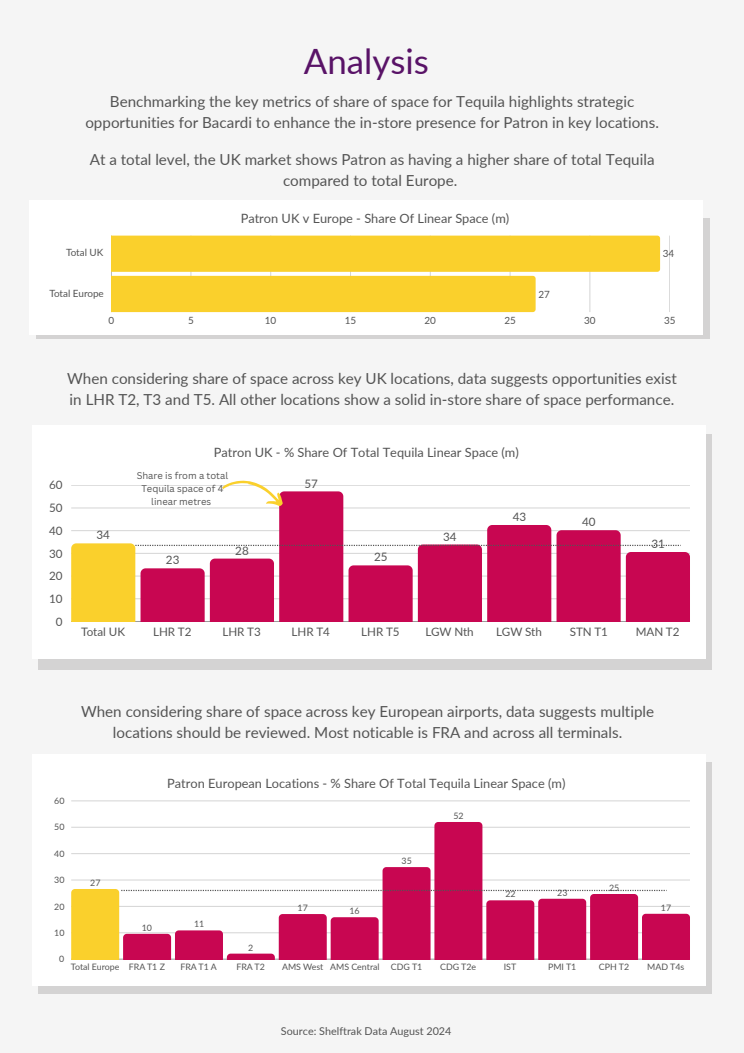
<style>
.page{position:relative;width:744px;height:1053px;background:#fff}
.page>*{position:absolute;margin:0;border:0;box-sizing:border-box;transform-origin:0 0}
.t1{font:34.88px "Lato";color:#591367}
.t2{font:15.2px/21px "Lato";color:#545454;text-align:center}
.t3{font:12.8px "Lato";color:#545454}
.t4{font:11.64px "Lato";color:#545454}
.t5{font:10.8px "Lato";color:#545454}
.t6{font:9.92px "Lato";color:#545454}
.t7{font:9.44px/13.1px "Canva Sans";color:#545454;text-align:center}
.t8{font:8.84px "Lato";color:#545454}
</style>
<div class="page">
<div style="left:0;top:0;width:744px;height:1052px;background:#f5f5f5"></div>
<div style="left:38px;top:434px;width:673px;height:235px;background:#d4d3d3"></div>
<div style="left:32px;top:425px;width:674px;height:234px;background:#fff"></div>
<hr style="left:71px;top:621px;width:619px;height:1px;background:#545454;opacity:.6">
<div style="left:38px;top:762px;width:673px;height:232px;background:#d4d3d3"></div>
<div style="left:32px;top:754px;width:674px;height:232px;background:#fff"></div>
<hr style="left:71px;top:800px;width:619px;height:1px;background:#e4e4e4">
<div style="left:36px;top:219px;width:674px;height:120px;background:linear-gradient(to right,#d4d3d3,#d4d3d3)"></div>
<div style="left:30px;top:200px;width:673px;height:134px;background:#fff"></div>
<svg style="left:111px;top:235px;width:549px;height:77px;background:#fad74e"></svg>
<svg style="left:71px;top:480px;width:619px;height:141px"></svg>
<svg style="left:71px;top:822px;width:619px;height:137px"></svg>
<h1 class="t1" style="left:304px;top:37px;width:127px">Analysis</h1>
<p class="t2" style="left:85px;top:90px;width:575px">Benchmarking the key metrics of share of space for Tequila highlights strategic opportunities for Bacardi to enhance the in-store presence for Patron in key locations.</p>
<p class="t2" style="left:90px;top:148px;width:566px">At a total level, the UK market shows Patron as having a higher share of total Tequila compared to total Europe.</p>
<p class="t6" style="left:66px;top:246px;width:39px">Total UK</p>
<p class="t6" style="left:49px;top:286px;width:56px">Total Europe</p>
<p class="t3" style="left:241px;top:209px;width:270px">Patron UK v Europe - Share Of Linear Space (m)</p>
<p class="t6" style="left:538px;top:287px;width:13px">27</p>
<p class="t6" style="left:663px;top:246px;width:13px">34</p>
<p class="t6" style="left:108px;top:314px;width:7px">0</p>
<p class="t6" style="left:188px;top:314px;width:7px">5</p>
<p class="t6" style="left:265px;top:314px;width:13px">10</p>
<p class="t6" style="left:345px;top:314px;width:13px">15</p>
<p class="t6" style="left:425px;top:314px;width:13px">20</p>
<p class="t6" style="left:505px;top:314px;width:13px">25</p>
<p class="t6" style="left:584px;top:314px;width:13px">30</p>
<p class="t6" style="left:664px;top:314px;width:13px">35</p>
<p class="t2" style="left:67px;top:367px;width:611px;text-align:left">When considering share of space across key UK locations, data suggests opportunities exist in LHR T2, T3 and T5. All other locations show a solid in-store share of space performance.</p>
<p class="t4" style="left:49px;top:477px;width:15px">60</p>
<p class="t4" style="left:49px;top:499px;width:15px">50</p>
<p class="t4" style="left:49px;top:522px;width:15px">40</p>
<p class="t4" style="left:49px;top:545px;width:15px">30</p>
<p class="t4" style="left:49px;top:567px;width:15px">20</p>
<p class="t4" style="left:49px;top:590px;width:15px">10</p>
<p class="t4" style="left:56px;top:613px;width:8px">0</p>
<p class="t3" style="left:214px;top:443px;width:307px">Patron UK - % Share Of Total Tequila Linear Space (m)</p>
<p class="t4" style="left:97px;top:527px;width:15px">34</p>
<p class="t7" style="left:137px;top:468px;width:93px">Share is from a total<br>Tequila space of 4 linear metres</p>
<p class="t4" style="left:166px;top:552px;width:15px">23</p>
<p class="t4" style="left:235px;top:542px;width:15px">28</p>
<p class="t4" style="left:305px;top:475px;width:15px">57</p>
<p class="t4" style="left:374px;top:549px;width:15px">25</p>
<p class="t4" style="left:443px;top:528px;width:15px">34</p>
<p class="t4" style="left:513px;top:508px;width:15px">43</p>
<p class="t4" style="left:582px;top:513px;width:15px">40</p>
<p class="t4" style="left:651px;top:535px;width:15px">31</p>
<p class="t4" style="left:81px;top:623px;width:45px">Total UK</p>
<p class="t4" style="left:153px;top:623px;width:40px">LHR T2</p>
<p class="t4" style="left:222px;top:623px;width:40px">LHR T3</p>
<p class="t4" style="left:292px;top:623px;width:40px">LHR T4</p>
<p class="t4" style="left:361px;top:623px;width:40px">LHR T5</p>
<p class="t4" style="left:425px;top:623px;width:50px">LGW Nth</p>
<p class="t4" style="left:496px;top:623px;width:47px">LGW Sth</p>
<p class="t4" style="left:570px;top:623px;width:40px">STN T1</p>
<p class="t4" style="left:636px;top:623px;width:45px">MAN T2</p>
<p class="t8" style="left:54px;top:794px;width:12px">60</p>
<p class="t8" style="left:54px;top:820px;width:12px">50</p>
<p class="t8" style="left:54px;top:847px;width:12px">40</p>
<p class="t8" style="left:54px;top:873px;width:12px">30</p>
<p class="t8" style="left:54px;top:900px;width:12px">20</p>
<p class="t8" style="left:54px;top:926px;width:12px">10</p>
<p class="t2" style="left:81px;top:700px;width:575px">When considering share of space across key European airports, data suggests multiple locations should be reviewed. Most noticable is FRA and across all terminals.</p>
<p class="t3" style="left:167px;top:774px;width:400px">Patron European Locations - % Share Of Total Tequila Linear Space (m)</p>
<p class="t8" style="left:90px;top:876px;width:12px">27</p>
<p class="t8" style="left:142px;top:921px;width:12px">10</p>
<p class="t8" style="left:194px;top:917px;width:12px">11</p>
<p class="t8" style="left:248px;top:940px;width:7px">2</p>
<p class="t8" style="left:298px;top:901px;width:12px">17</p>
<p class="t8" style="left:350px;top:904px;width:12px">16</p>
<p class="t8" style="left:402px;top:854px;width:12px">35</p>
<p class="t8" style="left:453px;top:809px;width:12px">52</p>
<p class="t8" style="left:505px;top:887px;width:12px">22</p>
<p class="t8" style="left:557px;top:886px;width:12px">23</p>
<p class="t8" style="left:609px;top:881px;width:12px">25</p>
<p class="t8" style="left:661px;top:901px;width:12px">17</p>
<p class="t8" style="left:59px;top:952px;width:7px">0</p>
<p class="t8" style="left:71px;top:960px;width:96px">Total Europe FRA T1 Z</p>
<p class="t8" style="left:180px;top:960px;width:38px">FRA T1 A</p>
<p class="t8" style="left:236px;top:960px;width:30px">FRA T2</p>
<p class="t8" style="left:282px;top:960px;width:99px">AMS West AMS Central</p>
<p class="t8" style="left:391px;top:960px;width:33px">CDG T1</p>
<p class="t8" style="left:440px;top:960px;width:38px">CDG T2e</p>
<p class="t8" style="left:504px;top:960px;width:14px">IST</p>
<p class="t8" style="left:548px;top:960px;width:30px">PMI T1</p>
<p class="t8" style="left:599px;top:960px;width:32px">CPH T2</p>
<p class="t8" style="left:647px;top:960px;width:39px">MAD T4s</p>
<p class="t5" style="left:281px;top:1023px;width:172px">Source: Shelftrak Data August 2024</p>
</div>
